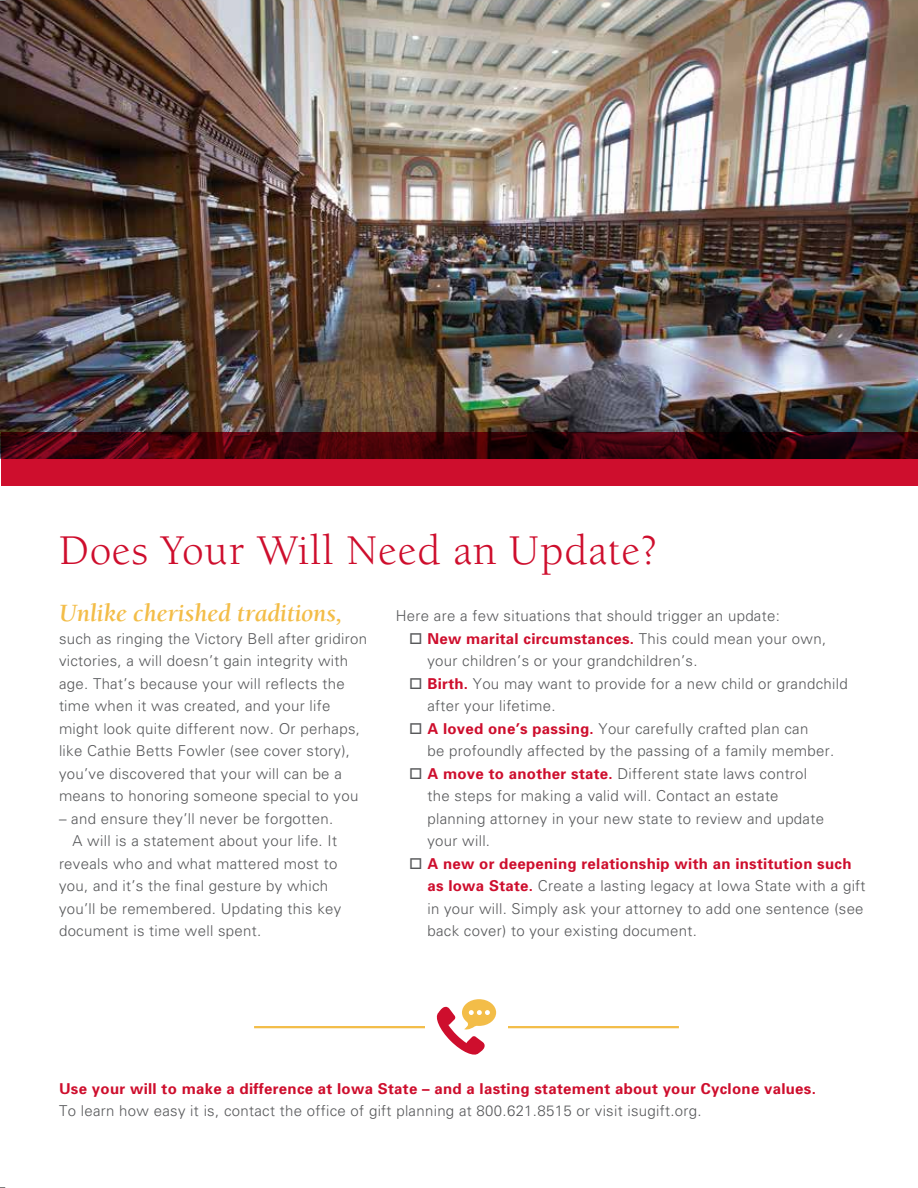
<style>
.page{position:relative;width:918px;height:1188px;background:#fff}
.page>*{position:absolute;margin:0;border:0;box-sizing:border-box;transform-origin:0 0}
.t1{font:43.5px "Berkeley";letter-spacing:.02em;color:#ce0e2d}
.t2{font:italic 700 25.5px "Berkeley";letter-spacing:-.01em;color:#f3bd48}
.t3{font:300 15px/22.5px "Univers";letter-spacing:.02em;color:#58595b}
.t4{font:700 15px "Univers";letter-spacing:.02em;color:#ce0e2d}
.s1{font-weight:700;color:#ce0e2d}
</style>
<div class="page">
<img style="left:1px;top:0;width:917px;height:432px">
<svg style="left:1px;top:432px;width:917px;height:53px;background:#81081b"></svg>
<hr style="left:254px;top:1026px;width:425px;height:2px;background:#f3bd48">
<div style="left:426px;top:1015px;width:82px;height:22px;background:#fff"></div>
<svg style="left:436px;top:999px;width:60px;height:56px"></svg>
<h1 class="t1" style="left:59px;top:527px;width:600px">Does Your Will Need an Update?</h1>
<h2 class="t2" style="left:59px;top:599px;width:285px">Unlike cherished traditions,</h2>
<p class="t3" style="left:59px;top:627px;width:310px">such as ringing the Victory Bell after gridiron victories, a will doesn’t gain integrity with age. That’s because your will reflects the time when it was created, and your life might look quite different now. Or perhaps, like Cathie Betts Fowler (see cover story), you’ve discovered that your will can be a means to honoring someone special to you</p>
<p class="t3" style="left:59px;top:807px;width:276px">– and ensure they’ll never be forgotten.</p>
<p class="t3" style="left:73px;top:829px;width:266px">A will is a statement about your life. It</p>
<p class="t3" style="left:59px;top:852px;width:280px">reveals who and what mattered most to</p>
<p class="t3" style="left:59px;top:874px;width:271px">you, and it’s the final gesture by which</p>
<p class="t3" style="left:59px;top:897px;width:284px">you’ll be remembered. Updating this key</p>
<p class="t3" style="left:59px;top:919px;width:204px">document is time well spent.</p>
<p class="t3" style="left:396px;top:604px;width:386px">Here are a few situations that should trigger an update:</p>
<p class="t3" style="left:427px;top:627px;width:400px;text-indent:-18px">□ <span class="s1">New marital circumstances.</span> This could mean your own, your children’s or your grandchildren’s.</p>
<p class="t3" style="left:427px;top:672px;width:422px;text-indent:-18px">□ <span class="s1">Birth.</span> You may want to provide for a new child or grandchild after your lifetime.</p>
<p class="t3" style="left:427px;top:717px;width:408px;text-indent:-18px">□ <span class="s1">A loved one’s passing.</span> Your carefully crafted plan can<br>be profoundly affected by the passing of a family member.</p>
<p class="t3" style="left:427px;top:762px;width:398px;text-indent:-18px">□ <span class="s1">A move to another state.</span> Different state laws control the steps for making a valid will. Contact an estate planning attorney in your new state to review and update your will.</p>
<p class="t3" style="left:427px;top:852px;width:440px;text-indent:-18px">□ <span class="s1">A new or deepening relationship with an institution such as Iowa State.</span> Create a lasting legacy at Iowa State with a gift in your will. Simply ask your attorney to add one sentence (see back cover) to your existing document.</p>
<p class="t4" style="left:59px;top:1079px;width:758px">Use your will to make a difference at Iowa State – and a lasting statement about your Cyclone values.</p>
<p class="t3" style="left:59px;top:1099px;width:644px">To learn how easy it is, contact the office of gift planning at 800.621.8515 or visit isugift.org.</p>
</div>
